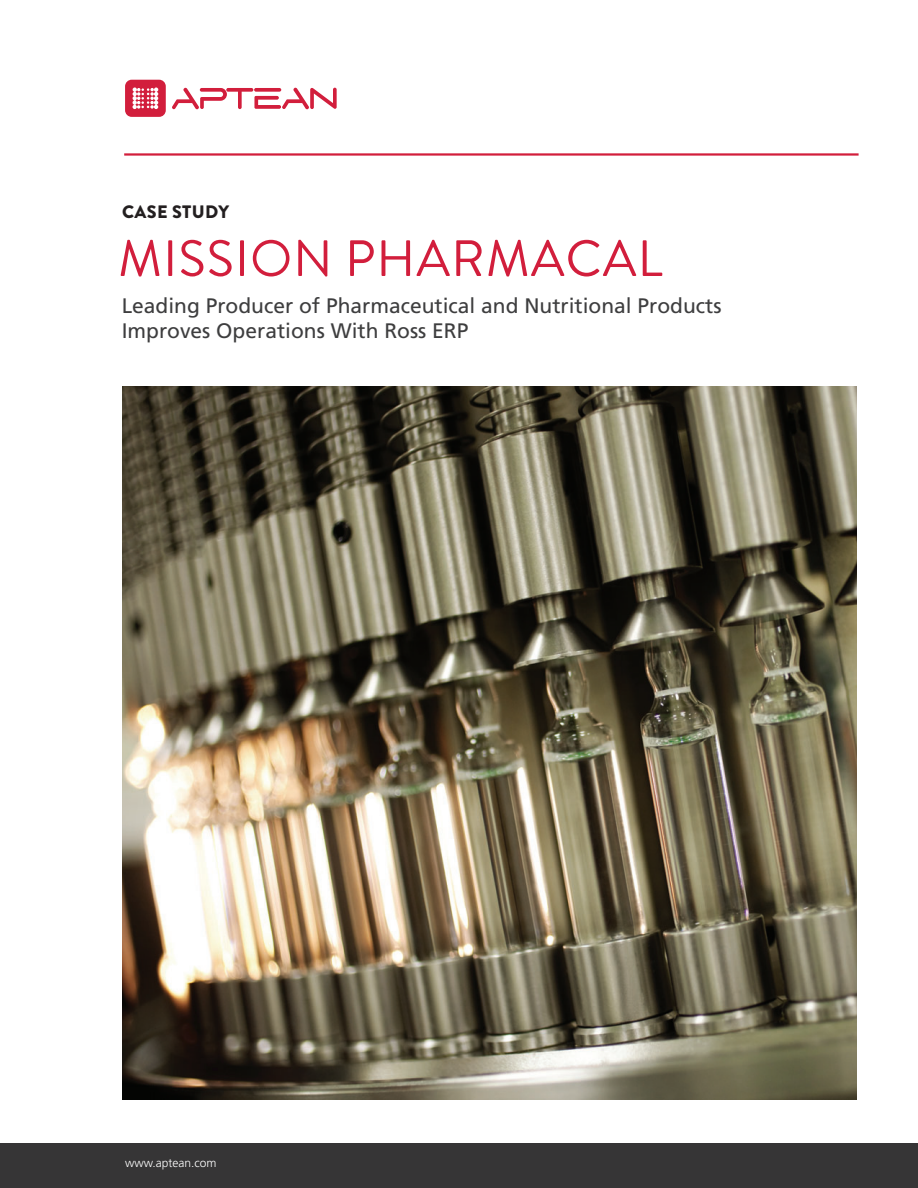
<style>
.page{position:relative;width:918px;height:1188px;background:#fff}
.page>*{position:absolute;margin:0;border:0;box-sizing:border-box;transform-origin:0 0}
.t1{font:51px "Brandon Grotesque";letter-spacing:.02em;color:#d21e3c}
.t2{font:21px/25.5px "Frutiger";color:#3e3e3f}
.t3{font:900 18px "Brandon Grotesque";letter-spacing:.02em;color:#231f20}
.t4{font:300 12px "Frutiger";color:#fff}
</style>
<div class="page">
<div style="left:0;top:1144px;width:918px;height:44px;background:#363536"></div>
<svg style="left:125px;top:80px;width:41px;height:37px;background:#db4e66"></svg>
<svg style="left:172px;top:88px;width:165px;height:21px"></svg>
<hr style="left:124px;top:153px;width:735px;height:3px;background:#d21e3c">
<img style="left:122px;top:387px;width:734px;height:712px">
<p class="t3" style="left:122px;top:201px;width:108px">CASE STUDY</p>
<h1 class="t1" style="left:118px;top:229px;width:546px">MISSION PHARMACAL</h1>
<p class="t2" style="left:122px;top:294px;width:601px">Leading Producer of Pharmaceutical and Nutritional Products<br>Improves Operations With Ross ERP</p>
<p class="t4" style="left:125px;top:1158px;width:93px">www.aptean.com</p>
</div>
